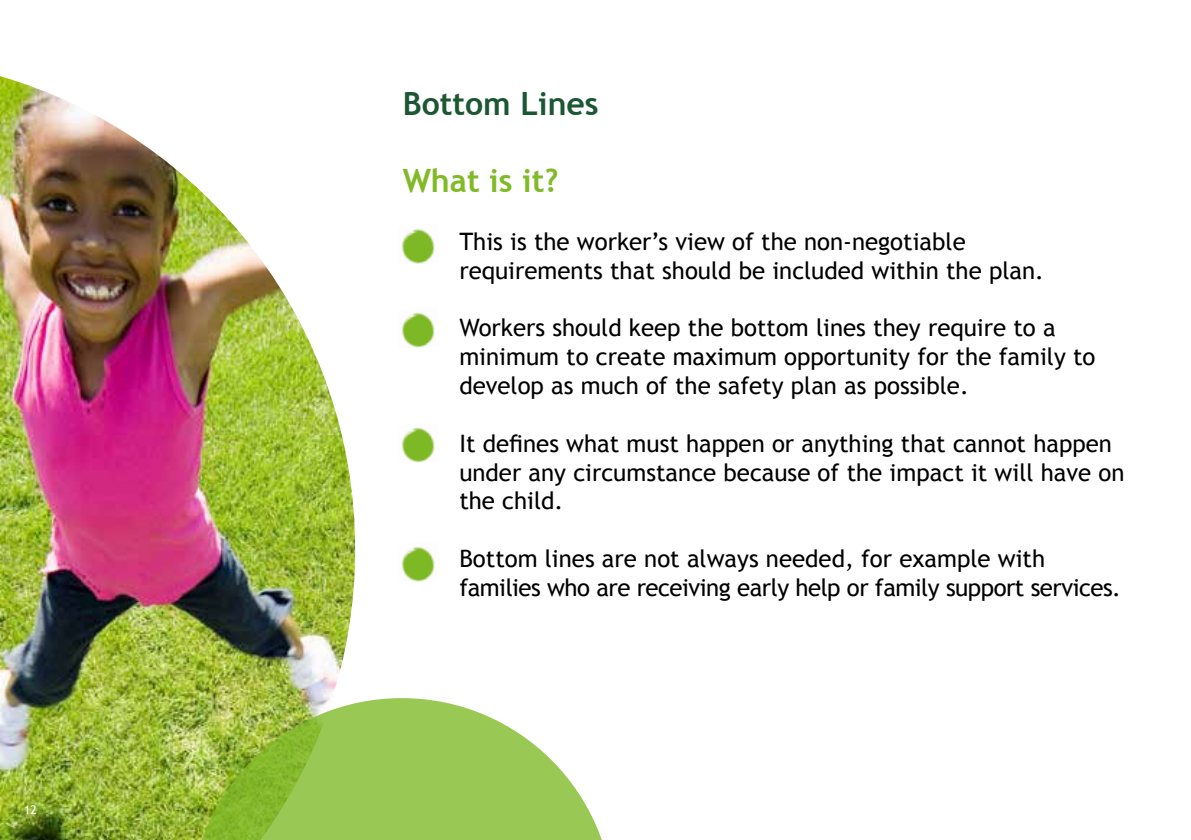
<style>
.page{position:relative;width:1191px;height:840px;background:#fff}
.page>*{position:absolute;margin:0;border:0;box-sizing:border-box;transform-origin:0 0}
.t1{font:700 32px "Trebuchet MS";color:#1c5733}
.t2{font:700 32px "Trebuchet MS";color:#80ba27}
.t3{font:24px/28.8px "Trebuchet MS";color:#000}
.t4{font:24px/28.8px "Trebuchet MS";letter-spacing:-.02em;color:#000}
.t5{font:12px "Trebuchet MS";color:#fff}
</style>
<div class="page">
<img style="left:0;top:76px;width:355px;height:763px">
<img style="left:401px;top:228px;width:34px;height:36px">
<img style="left:401px;top:312px;width:34px;height:35px">
<img style="left:401px;top:427px;width:34px;height:35px">
<img style="left:401px;top:546px;width:34px;height:35px">
<svg style="left:190px;top:697px;width:412px;height:142px;background:#a7cb66"></svg>
<p class="t5" style="left:24px;top:802px;width:14px">12</p>
<h1 class="t1" style="left:403px;top:84px;width:198px">Bottom Lines</h1>
<h1 class="t2" style="left:403px;top:161px;width:157px">What is it?</h1>
<p class="t3" style="left:459px;top:227px;width:586px">This is the worker’s view of the non-negotiable requirements that should be included within the plan.</p>
<p class="t3" style="left:459px;top:313px;width:637px">Workers should keep the bottom lines they require to a minimum to create maximum opportunity for the family to develop as much of the safety plan as possible.</p>
<p class="t3" style="left:459px;top:429px;width:666px">It defines what must happen or anything that cannot happen under any circumstance because of the impact it will have on the child.</p>
<p class="t4" style="left:459px;top:544px;width:663px">Bottom lines are not always needed, for example with families who are receiving early help or family support services.</p>
</div>
